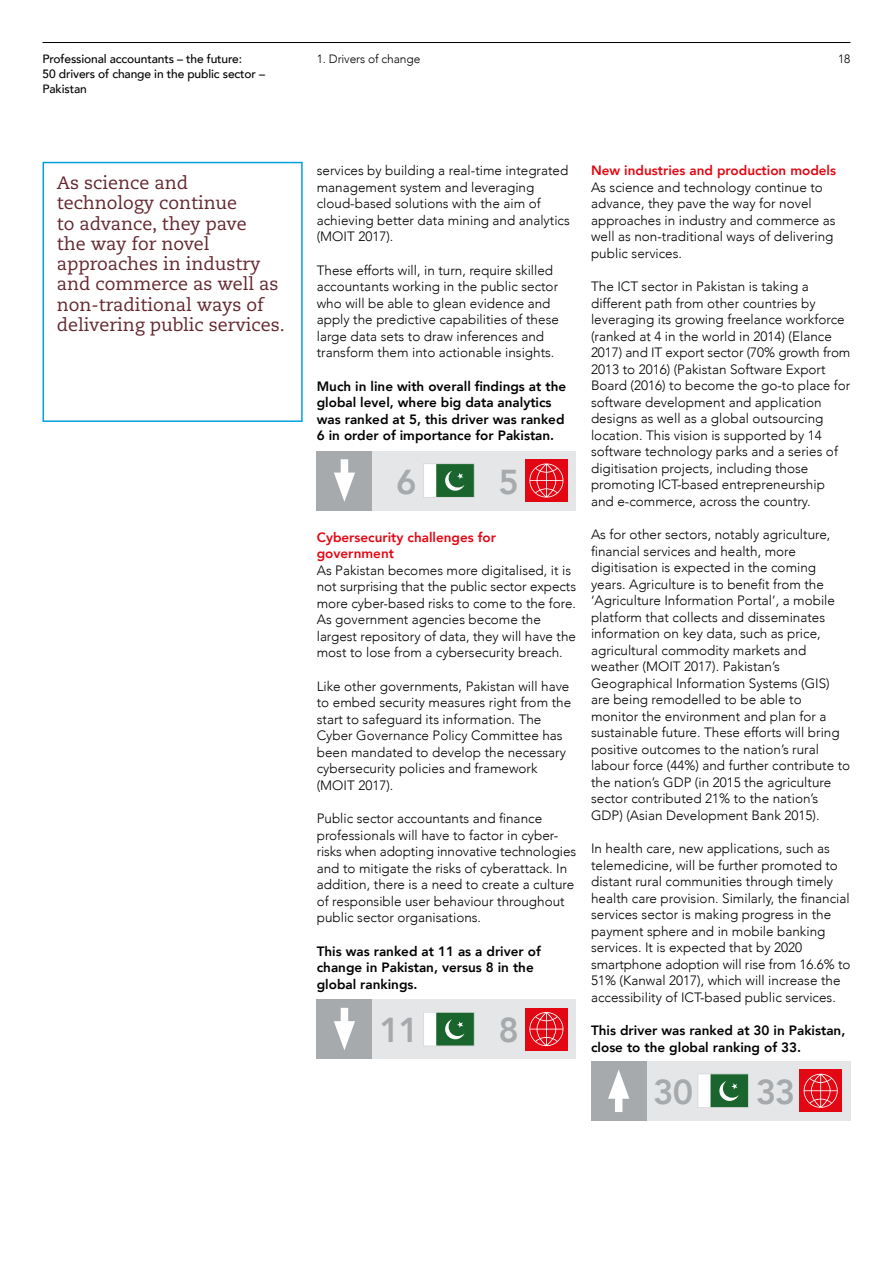
<style>
.page{position:relative;width:893px;height:1263px;background:#fff}
.page>*{position:absolute;margin:0;border:0;box-sizing:border-box;transform-origin:0 0}
.t1{font:800 34.5px "Avenir";color:#a7aaad}
.t2{font:18px/20.2px "Caecilia";color:#642730}
.t3{font:300 13.5px/16.5px "Avenir";color:#000}
.t4{font:800 13.5px/16.5px "Avenir";color:#000}
.t5{font:800 13.5px/16.5px "Avenir";color:#e30613}
.t6{font:500 12px/15px "Avenir";letter-spacing:-.01em;color:#000}
.t7{font:300 12px "Avenir";letter-spacing:-.01em;color:#000}
</style>
<div class="page">
<hr style="left:43px;top:42px;width:807px;height:1px;background:#000">
<div style="left:43px;top:162px;width:260px;height:260px;border:2px solid #00a1e0"></div>
<div style="left:317px;top:451px;width:259px;height:59px;background:#e5e6e7"></div>
<div style="left:317px;top:451px;width:55px;height:59px;background:#a7aaad"></div>
<div style="left:424px;top:464px;width:50px;height:33px;background:#fff"></div>
<svg style="left:436px;top:465px;width:36px;height:30px"></svg>
<div style="left:423px;top:463px;width:51px;height:34px;border:1px solid #dadada"></div>
<div style="left:525px;top:459px;width:43px;height:43px;background:#e30613"></div>
<svg style="left:529px;top:463px;width:34px;height:34px"></svg>
<div style="left:341px;top:459px;width:7px;height:26px;background:#fff"></div>
<svg style="left:334px;top:473px;width:21px;height:29px"></svg>
<div style="left:317px;top:999px;width:259px;height:60px;background:#e5e6e7"></div>
<div style="left:317px;top:999px;width:55px;height:60px;background:#a7aaad"></div>
<div style="left:424px;top:1012px;width:50px;height:34px;background:#fff"></div>
<svg style="left:436px;top:1014px;width:36px;height:30px"></svg>
<div style="left:423px;top:1012px;width:51px;height:34px;border:1px solid #dadada"></div>
<div style="left:525px;top:1008px;width:43px;height:42px;background:#e30613"></div>
<svg style="left:529px;top:1012px;width:34px;height:34px"></svg>
<div style="left:341px;top:1008px;width:7px;height:25px;background:#fff"></div>
<svg style="left:334px;top:1021px;width:21px;height:29px"></svg>
<div style="left:591px;top:1061px;width:259px;height:59px;background:#e5e6e7"></div>
<div style="left:591px;top:1061px;width:55px;height:59px;background:#a7aaad"></div>
<div style="left:698px;top:1074px;width:51px;height:34px;background:#fff"></div>
<svg style="left:710px;top:1076px;width:37px;height:30px"></svg>
<div style="left:698px;top:1074px;width:51px;height:34px;border:1px solid #dadada"></div>
<div style="left:799px;top:1069px;width:43px;height:43px;background:#e30613"></div>
<svg style="left:804px;top:1074px;width:34px;height:34px"></svg>
<div style="left:615px;top:1086px;width:7px;height:26px;background:#fff"></div>
<svg style="left:608px;top:1070px;width:21px;height:29px"></svg>
<p class="t6" style="left:43px;top:51px;width:201px">Professional accountants – the future:</p>
<p class="t7" style="left:838px;top:52px;width:14px">18</p>
<p class="t6" style="left:43px;top:66px;width:224px">50 drivers of change in the public sector –<br>Pakistan</p>
<p class="t7" style="left:317px;top:52px;width:105px">1. Drivers of change</p>
<h2 class="t2" style="left:57px;top:173px;width:230px">As science and technology continue<br>to advance, they pave<br>the way for novel approaches in industry and commerce as well as non-traditional ways of delivering public services.</h2>
<p class="t3" style="left:317px;top:162px;width:255px">services by building a real-time integrated management system and leveraging cloud-based solutions with the aim of achieving better data mining and analytics (MOIT 2017).</p>
<p class="t3" style="left:317px;top:262px;width:244px">These efforts will, in turn, require skilled accountants working in the public sector who will be able to glean evidence and apply the predictive capabilities of these large data sets to draw inferences and transform them into actionable insights.</p>
<p class="t4" style="left:317px;top:378px;width:251px">Much in line with overall findings at the global level, where big data analytics was ranked at 5, this driver was ranked 6 in order of importance for Pakistan.</p>
<h1 class="t1" style="left:396px;top:455px;width:22px">6</h1>
<h1 class="t1" style="left:498px;top:455px;width:22px">5</h1>
<p class="t5" style="left:317px;top:529px;width:181px">Cybersecurity challenges for government</p>
<p class="t3" style="left:317px;top:562px;width:261px">As Pakistan becomes more digitalised, it is not surprising that the public sector expects more cyber-based risks to come to the fore.<br>As government agencies become the largest repository of data, they will have the most to lose from a cybersecurity breach.</p>
<p class="t3" style="left:317px;top:678px;width:256px">Like other governments, Pakistan will have to embed security measures right from the start to safeguard its information. The Cyber Governance Policy Committee has been mandated to develop the necessary cybersecurity policies and framework (MOIT 2017).</p>
<p class="t3" style="left:317px;top:810px;width:261px">Public sector accountants and finance professionals will have to factor in cyber&shy;risks when adopting innovative technologies and to mitigate the risks of cyberattack. In addition, there is a need to create a culture of responsible user behaviour throughout public sector organisations.</p>
<p class="t4" style="left:317px;top:943px;width:225px">This was ranked at 11 as a driver of change in Pakistan, versus 8 in the global rankings.</p>
<h1 class="t1" style="left:379px;top:1003px;width:41px">11</h1>
<h1 class="t1" style="left:498px;top:1003px;width:22px">8</h1>
<p class="t5" style="left:591px;top:162px;width:246px">New industries and production models</p>
<p class="t3" style="left:591px;top:179px;width:246px">As science and technology continue to advance, they pave the way for novel approaches in industry and commerce as well as non-traditional ways of delivering public services.</p>
<p class="t3" style="left:591px;top:278px;width:261px">The ICT sector in Pakistan is taking a different path from other countries by leveraging its growing freelance workforce (ranked at 4 in the world in 2014) (Elance 2017) and IT export sector (70% growth from 2013 to 2016) (Pakistan Software Export Board (2016) to become the go-to place for software development and application designs as well as a global outsourcing location. This vision is supported by 14 software technology parks and a series of digitisation projects, including those promoting ICT-based entrepreneurship and e-commerce, across the country.</p>
<p class="t3" style="left:591px;top:526px;width:261px">As for other sectors, notably agriculture, financial services and health, more digitisation is expected in the coming years. Agriculture is to benefit from the ‘Agriculture Information Portal’, a mobile platform that collects and disseminates information on key data, such as price, agricultural commodity markets and weather (MOIT 2017). Pakistan’s Geographical Information Systems (GIS) are being remodelled to be able to monitor the environment and plan for a sustainable future. These efforts will bring positive outcomes to the nation’s rural labour force (44%) and further contribute to the nation’s GDP (in 2015 the agriculture sector contributed 21% to the nation’s GDP) (Asian Development Bank 2015).</p>
<p class="t3" style="left:591px;top:840px;width:261px">In health care, new applications, such as telemedicine, will be further promoted to distant rural communities through timely health care provision. Similarly, the financial services sector is making progress in the payment sphere and in mobile banking services. It is expected that by 2020 smartphone adoption will rise from 16.6% to 51% (Kanwal 2017), which will increase the accessibility of ICT-based public services.</p>
<p class="t4" style="left:591px;top:1022px;width:256px">This driver was ranked at 30 in Pakistan, close to the global ranking of 33.</p>
<h1 class="t1" style="left:653px;top:1065px;width:41px">30</h1>
<h1 class="t1" style="left:756px;top:1065px;width:41px">33</h1>
</div>
